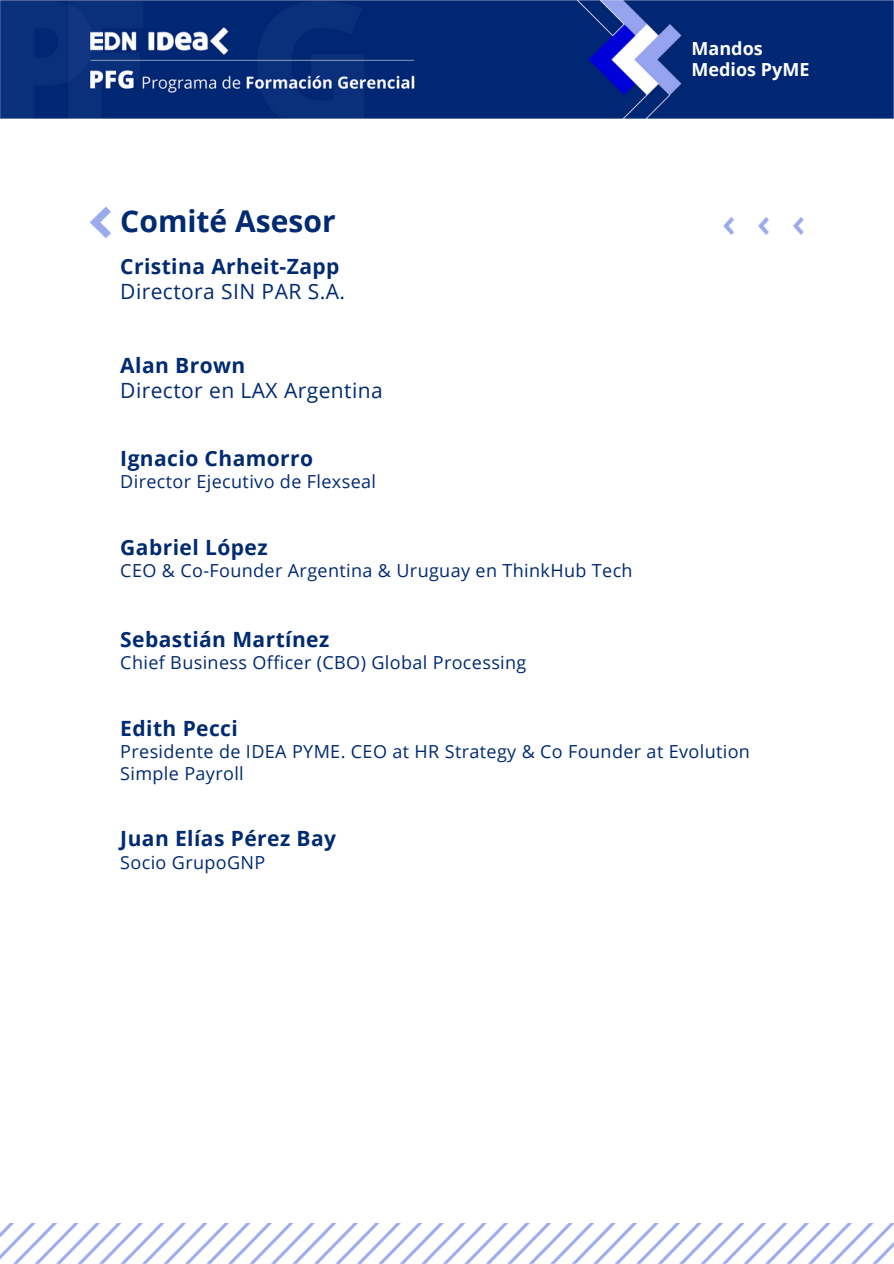
<style>
.page{position:relative;width:894px;height:1264px;background:#fff}
.page>*{position:absolute;margin:0;border:0;box-sizing:border-box;transform-origin:0 0}
.t1{font:700 30px "Open Sans";color:#002a71}
.t2{font:700 21px/24.8px "Open Sans";letter-spacing:.02em;color:#002a71}
.t3{font:21px/24.8px "Open Sans";letter-spacing:.02em;color:#002a71}
.t4{font:18px/21.3px "Open Sans";letter-spacing:.02em;color:#002a71}
.t5{font:700 18px/21.3px "Open Sans";color:#fff}
.s1{font-weight:400}
.s2{font-weight:700}
</style>
<div class="page">
<img style="left:0;top:1223px;width:893px;height:39px">
<img style="left:0;top:0;width:893px;height:118px">
<img style="left:723px;top:217px;width:81px;height:18px">
<img style="left:89px;top:206px;width:22px;height:33px">
<h2 class="t1" style="left:120px;top:200px;width:217px">Comité Asesor</h2>
<h2 class="t2" style="left:120px;top:254px;width:226px">Cristina Arheit-Zapp<br><span class="s1">Directora SIN PAR S.A.</span></h2>
<p class="t3" style="left:120px;top:353px;width:264px"><span class="s2">Alan Brown<br></span>Director en LAX Argentina</p>
<p class="t2" style="left:120px;top:445px;width:194px">Ignacio Chamorro</p>
<p class="t4" style="left:120px;top:470px;width:257px">Director Ejecutivo de Flexseal</p>
<p class="t2" style="left:120px;top:534px;width:149px">Gabriel López</p>
<p class="t4" style="left:120px;top:559px;width:513px">CEO &amp; Co-Founder Argentina &amp; Uruguay en ThinkHub Tech</p>
<p class="t2" style="left:120px;top:626px;width:210px">Sebastián Martínez</p>
<p class="t4" style="left:120px;top:651px;width:407px">Chief Business Officer (CBO) Global Processing</p>
<p class="t5" style="left:691px;top:37px;width:119px">Mandos<br>Medios PyME</p>
<p class="t2" style="left:120px;top:715px;width:119px">Edith Pecci</p>
<h2 class="t4" style="left:120px;top:740px;width:631px">Presidente de IDEA PYME. CEO at HR Strategy &amp; Co Founder at Evolution<br>Simple Payroll</h2>
<p class="t2" style="left:120px;top:825px;width:217px">Juan Elías Pérez Bay</p>
<p class="t4" style="left:120px;top:851px;width:147px">Socio GrupoGNP</p>
</div>
